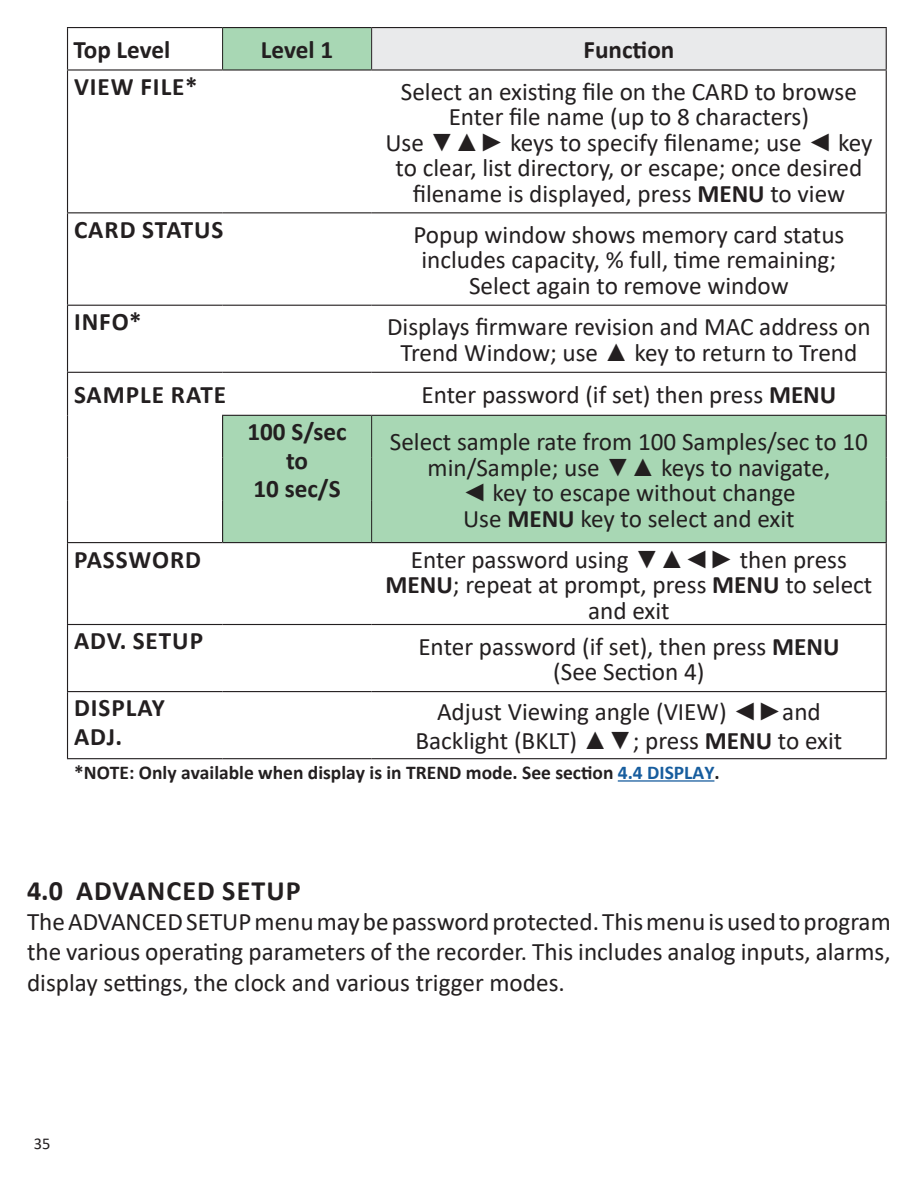
<style>
.page{position:relative;width:918px;height:1188px;background:#fff}
.page>*{position:absolute;margin:0;border:0;box-sizing:border-box;transform-origin:0 0}
.Chapters{font:700 28.05px "Calibri";letter-spacing:.04em;color:#231f20}
.Paragraph{font:25.2px/25.5px "Calibri";color:#231f20;text-align:center}
.CF_headers{font:700 25.2px/28.5px "Calibri";letter-spacing:.04em;color:#231f20}
.Paragraph-2{font:700 25.2px "Calibri";color:#231f20}
.Paragraph_X_X{font:700 19.5px "Calibri";color:#231f20}
.t1{font:16.5px "Calibri";color:#231f20}
.s1{font-family:"Arial"}
.s2{font-weight:700}
.s3{color:#175d9e}
</style>
<div class="page">
<div style="left:223px;top:28px;width:149px;height:42px;background:#a8d7b4"></div>
<div style="left:372px;top:28px;width:514px;height:42px;background:#e9eaeb"></div>
<div style="left:223px;top:416px;width:663px;height:126px;background:#a8d7b4"></div>
<hr style="left:222px;top:28px;width:1px;height:41px;background:#231f20">
<hr style="left:371px;top:28px;width:1px;height:41px;background:#231f20">
<hr style="left:371px;top:416px;width:1px;height:42px;background:#231f20">
<hr style="left:371px;top:458px;width:1px;height:42px;background:#231f20">
<hr style="left:371px;top:500px;width:1px;height:42px;background:#231f20">
<hr style="left:67px;top:27px;width:156px;height:1px;background:#231f20">
<hr style="left:67px;top:28px;width:1px;height:41px;background:#231f20">
<hr style="left:223px;top:27px;width:149px;height:1px;background:#231f20">
<hr style="left:372px;top:27px;width:515px;height:1px;background:#231f20">
<hr style="left:886px;top:28px;width:1px;height:41px;background:#231f20">
<hr style="left:67px;top:69px;width:156px;height:2px;background:#231f20">
<hr style="left:67px;top:71px;width:1px;height:141px;background:#231f20">
<hr style="left:223px;top:69px;width:149px;height:2px;background:#231f20">
<hr style="left:372px;top:69px;width:515px;height:2px;background:#231f20">
<hr style="left:886px;top:71px;width:1px;height:141px;background:#231f20">
<hr style="left:67px;top:212px;width:156px;height:1px;background:#231f20">
<hr style="left:67px;top:213px;width:1px;height:92px;background:#231f20">
<hr style="left:223px;top:212px;width:149px;height:1px;background:#231f20">
<hr style="left:372px;top:212px;width:515px;height:1px;background:#231f20">
<hr style="left:886px;top:213px;width:1px;height:92px;background:#231f20">
<hr style="left:67px;top:305px;width:156px;height:1px;background:#231f20">
<hr style="left:67px;top:306px;width:1px;height:66px;background:#231f20">
<hr style="left:223px;top:305px;width:149px;height:1px;background:#231f20">
<hr style="left:372px;top:305px;width:515px;height:1px;background:#231f20">
<hr style="left:886px;top:306px;width:1px;height:66px;background:#231f20">
<hr style="left:67px;top:372px;width:156px;height:1px;background:#231f20">
<hr style="left:67px;top:373px;width:1px;height:42px;background:#231f20">
<hr style="left:223px;top:372px;width:149px;height:1px;background:#231f20">
<hr style="left:372px;top:372px;width:515px;height:1px;background:#231f20">
<hr style="left:886px;top:373px;width:1px;height:42px;background:#231f20">
<hr style="left:222px;top:415px;width:150px;height:1px;background:#231f20">
<hr style="left:372px;top:415px;width:515px;height:1px;background:#231f20">
<hr style="left:886px;top:416px;width:1px;height:42px;background:#231f20">
<hr style="left:886px;top:458px;width:1px;height:42px;background:#231f20">
<hr style="left:886px;top:500px;width:1px;height:42px;background:#231f20">
<hr style="left:67px;top:543px;width:1px;height:81px;background:#231f20">
<hr style="left:223px;top:542px;width:149px;height:1px;background:#231f20">
<hr style="left:372px;top:542px;width:515px;height:1px;background:#231f20">
<hr style="left:886px;top:543px;width:1px;height:81px;background:#231f20">
<hr style="left:67px;top:624px;width:156px;height:1px;background:#231f20">
<hr style="left:67px;top:625px;width:1px;height:66px;background:#231f20">
<hr style="left:223px;top:624px;width:149px;height:1px;background:#231f20">
<hr style="left:372px;top:624px;width:515px;height:1px;background:#231f20">
<hr style="left:886px;top:625px;width:1px;height:66px;background:#231f20">
<hr style="left:67px;top:691px;width:156px;height:1px;background:#231f20">
<hr style="left:67px;top:692px;width:1px;height:66px;background:#231f20">
<hr style="left:223px;top:691px;width:149px;height:1px;background:#231f20">
<hr style="left:372px;top:691px;width:515px;height:1px;background:#231f20">
<hr style="left:886px;top:692px;width:1px;height:66px;background:#231f20">
<hr style="left:67px;top:758px;width:156px;height:1px;background:#231f20">
<hr style="left:223px;top:758px;width:149px;height:1px;background:#231f20">
<hr style="left:372px;top:758px;width:515px;height:1px;background:#231f20">
<hr style="left:67px;top:415px;width:1px;height:43px;background:#231f20">
<hr style="left:222px;top:416px;width:1px;height:42px;background:#231f20">
<hr style="left:67px;top:458px;width:1px;height:42px;background:#231f20">
<hr style="left:222px;top:458px;width:1px;height:42px;background:#231f20">
<hr style="left:67px;top:500px;width:1px;height:42px;background:#231f20">
<hr style="left:222px;top:500px;width:1px;height:42px;background:#231f20">
<hr style="left:67px;top:542px;width:156px;height:1px;background:#231f20">
<hr style="left:618px;top:780px;width:96px;height:2px;background:#175d9e">
<p class="Paragraph-2" style="left:74px;top:32px;width:98px">Top Level</p>
<p class="Paragraph-2" style="left:261px;top:32px;width:74px">Level 1</p>
<p class="Paragraph-2" style="left:583px;top:32px;width:92px">Function</p>
<p class="CF_headers" style="left:74px;top:72px;width:125px">VIEW FILE*</p>
<p class="Paragraph" style="left:401px;top:78px;width:458px">Select an existing file on the CARD to browse</p>
<p class="Paragraph" style="left:449px;top:104px;width:362px">Enter file name (up to 8 characters)</p>
<p class="Paragraph" style="left:385px;top:129px;width:489px">Use <span class="s1">▼▲►</span> keys to specify filename; use <span class="s1">◄</span> key to clear, list directory, or escape; once desired filename is displayed, press <span class="s2">MENU</span> to view</p>
<p class="CF_headers" style="left:74px;top:215px;width:151px">CARD STATUS</p>
<p class="Paragraph" style="left:413px;top:221px;width:433px">Popup window shows memory card status includes capacity, % full, time remaining;<br>Select again to remove window</p>
<p class="CF_headers" style="left:74px;top:307px;width:69px">INFO*</p>
<p class="Paragraph" style="left:387px;top:314px;width:485px">Displays firmware revision and MAC address on<br>Trend Window; use <span class="s1">▲</span> key to return to Trend</p>
<p class="CF_headers" style="left:74px;top:380px;width:154px">SAMPLE RATE</p>
<p class="Paragraph" style="left:422px;top:382px;width:416px">Enter password (if set) then press <span class="s2">MENU</span></p>
<p class="Paragraph-2" style="left:247px;top:414px;width:101px">100 S/sec</p>
<p class="Paragraph-2" style="left:286px;top:443px;width:24px">to</p>
<p class="Paragraph-2" style="left:253px;top:471px;width:89px">10 sec/S</p>
<p class="Paragraph" style="left:390px;top:428px;width:480px">Select sample rate from 100 Samples/sec to 10 min/Sample; use <span class="s1">▼▲</span> keys to navigate,</p>
<p class="Paragraph" style="left:462px;top:479px;width:335px"><span class="s1">◄</span> key to escape without change</p>
<p class="Paragraph" style="left:463px;top:505px;width:333px">Use <span class="s2">MENU</span> key to select and exit</p>
<p class="CF_headers" style="left:74px;top:545px;width:129px">PASSWORD</p>
<p class="Paragraph" style="left:386px;top:546px;width:488px">Enter password using <span class="s1">▼▲◄►</span> then press<br><span class="s2">MENU</span>; repeat at prompt, press <span class="s2">MENU</span> to select and exit</p>
<p class="CF_headers" style="left:74px;top:626px;width:131px">ADV. SETUP</p>
<p class="Paragraph" style="left:418px;top:633px;width:423px">Enter password (if set), then press <span class="s2">MENU</span></p>
<p class="Paragraph" style="left:553px;top:659px;width:153px">(See Section 4)</p>
<p class="CF_headers" style="left:74px;top:694px;width:92px">DISPLAY<br>ADJ.</p>
<p class="Paragraph" style="left:437px;top:699px;width:385px">Adjust Viewing angle (VIEW) <span class="s1">◄►</span>and</p>
<p class="Paragraph" style="left:416px;top:727px;width:428px">Backlight (BKLT) <span class="s1">▲▼</span>; press <span class="s2">MENU</span> to exit</p>
<p class="Paragraph_X_X" style="left:74px;top:759px;width:647px">*NOTE: Only available when display is in TREND mode. See section <span class="s3">4.4 DISPLAY</span>.</p>
<p class="Chapters" style="left:27px;top:871px;width:275px">4.0 ADVANCED SETUP</p>
<p class="Paragraph" style="left:27px;top:906px;width:865px;line-height:30.3px;text-align:justify">The ADVANCED SETUP menu may be password protected. This menu is used to program the various operating parameters of the recorder. This includes analog inputs, alarms, display settings, the clock and various trigger modes.</p>
<p class="t1" style="left:34px;top:1132px;width:18px">35</p>
</div>
